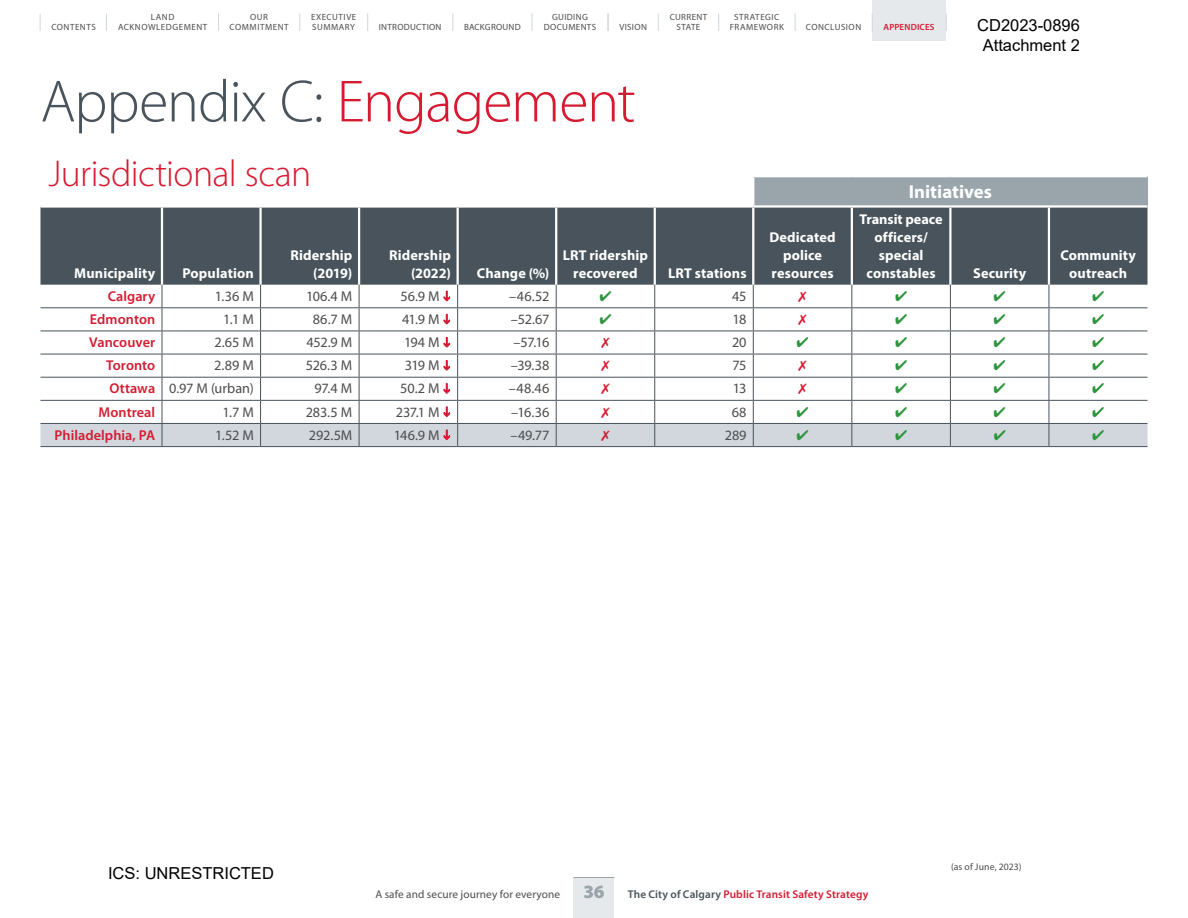
<style>
.page{position:relative;width:1188px;height:918px;background:#fff}
.page>*{position:absolute;margin:0;border:0;box-sizing:border-box;transform-origin:0 0}
.t1{font:300 60px "Myriad Pro";letter-spacing:-.02em;color:#48535b}
.t2{font:300 37.5px "Myriad Pro";letter-spacing:-.015em;color:#d51b32}
.t3{font:700 18.75px "Myriad Pro";letter-spacing:-.005em;color:#fff}
.t4{font:16.5px/19.8px "Arial";color:#000;text-align:center}
.t5{font:700 14.25px/18px "Myriad Pro";letter-spacing:.01em;color:#fff;text-align:center}
.t6{font:14.25px "Myriad Pro";letter-spacing:-.015em;color:#4d4d4f}
.t7{font:600 14.25px "Myriad Pro";letter-spacing:.005em;color:#d51b32}
.t8{font:11.25px "Myriad Pro";letter-spacing:.01em;color:#4d4d4f}
.t9{font:9.75px "Myriad Pro";letter-spacing:.015em;color:#4d4d4f}
.t10{font:9px/9.8px "Myriad Pro";letter-spacing:.05em;color:#4d4d4f;text-align:center}
.t11{font:9px "Myriad Pro";letter-spacing:.03em;color:#4d4d4f}
.t12{font:9px "Myriad Pro";letter-spacing:.025em;color:#4d4d4f}
.t13{font:600 9px "Myriad Pro";letter-spacing:.02em;color:#d51b32}
.s1{color:#d51b32}
.s2{font-weight:600;color:#d51b32}
.s3{font-weight:900;font-size:18.75px;color:#99a4ab}
.s4{font-weight:600;color:#48535b}
</style>
<div class="page">
<div style="left:753px;top:176px;width:395px;height:30px;background:#99a4ab"></div>
<div style="left:40px;top:206px;width:1108px;height:79px;background:#48535b"></div>
<hr style="left:752px;top:177px;width:2px;height:28px;background:#fff">
<hr style="left:161px;top:208px;width:2px;height:77px;background:#fff">
<hr style="left:259px;top:208px;width:3px;height:77px;background:#fff">
<hr style="left:358px;top:208px;width:2px;height:77px;background:#fff">
<hr style="left:457px;top:208px;width:2px;height:77px;background:#fff">
<hr style="left:555px;top:208px;width:2px;height:77px;background:#fff">
<hr style="left:654px;top:208px;width:2px;height:77px;background:#fff">
<hr style="left:752px;top:208px;width:2px;height:77px;background:#fff">
<hr style="left:851px;top:208px;width:2px;height:77px;background:#fff">
<hr style="left:949px;top:208px;width:3px;height:77px;background:#fff">
<hr style="left:1048px;top:208px;width:2px;height:77px;background:#fff">
<hr style="left:752px;top:175px;width:100px;height:2px;background:#fff">
<hr style="left:852px;top:175px;width:98px;height:2px;background:#fff">
<hr style="left:950px;top:175px;width:99px;height:2px;background:#fff">
<hr style="left:1049px;top:175px;width:98px;height:2px;background:#fff">
<hr style="left:40px;top:205px;width:122px;height:3px;background:#fff">
<hr style="left:162px;top:205px;width:99px;height:3px;background:#fff">
<hr style="left:261px;top:205px;width:98px;height:3px;background:#fff">
<hr style="left:359px;top:205px;width:99px;height:3px;background:#fff">
<hr style="left:458px;top:205px;width:98px;height:3px;background:#fff">
<hr style="left:556px;top:205px;width:99px;height:3px;background:#fff">
<hr style="left:655px;top:205px;width:98px;height:3px;background:#fff">
<hr style="left:753px;top:205px;width:99px;height:3px;background:#fff">
<hr style="left:852px;top:205px;width:98px;height:3px;background:#fff">
<hr style="left:950px;top:205px;width:99px;height:3px;background:#fff">
<hr style="left:1049px;top:205px;width:98px;height:3px;background:#fff">
<div style="left:872px;top:0;width:74px;height:40px;background:#e5e9ec"></div>
<svg style="left:218px;top:14px;width:1px;height:17px"></svg>
<svg style="left:299px;top:14px;width:1px;height:17px"></svg>
<svg style="left:367px;top:14px;width:1px;height:17px"></svg>
<svg style="left:452px;top:14px;width:1px;height:17px"></svg>
<svg style="left:532px;top:14px;width:1px;height:17px"></svg>
<svg style="left:106px;top:14px;width:1px;height:17px"></svg>
<svg style="left:608px;top:14px;width:1px;height:17px"></svg>
<svg style="left:658px;top:14px;width:1px;height:17px"></svg>
<svg style="left:718px;top:14px;width:1px;height:17px"></svg>
<svg style="left:795px;top:14px;width:1px;height:17px"></svg>
<svg style="left:872px;top:14px;width:1px;height:17px"></svg>
<svg style="left:946px;top:14px;width:1px;height:17px"></svg>
<svg style="left:40px;top:14px;width:1px;height:17px"></svg>
<div style="left:574px;top:878px;width:40px;height:40px;background:#e5e9ec"></div>
<hr style="left:574px;top:877px;width:40px;height:1px;background:#99a4ab">
<svg style="left:40px;top:285px;width:1108px;height:162px"></svg>
<p class="t10" style="left:230px;top:12px;width:61px">OUR<br>COMMITMENT</p>
<p class="t10" style="left:544px;top:12px;width:54px">GUIDING<br>DOCUMENTS</p>
<p class="t10" style="left:619px;top:22px;width:29px">VISION</p>
<p class="t10" style="left:670px;top:12px;width:39px">CURRENT<br>STATE</p>
<p class="t10" style="left:730px;top:12px;width:56px">STRATEGIC<br>FRAMEWORK</p>
<p class="t10" style="left:806px;top:22px;width:57px">CONCLUSION</p>
<p class="t13" style="left:884px;top:21px;width:52px">APPENDICES</p>
<p class="t10" style="left:311px;top:12px;width:47px;text-align:left">EXECUTIVE<br>SUMMARY</p>
<p class="t10" style="left:151px;top:12px;width:25px">LAND</p>
<p class="t10" style="left:51px;top:22px;width:46px">CONTENTS</p>
<p class="t10" style="left:118px;top:22px;width:91px">ACKNOWLEDGEMENT</p>
<p class="t12" style="left:464px;top:21px;width:58px">BACKGROUND</p>
<p class="t11" style="left:379px;top:21px;width:64px">INTRODUCTION</p>
<p class="t4" style="left:977px;top:15px;width:104px">CD2023-0896<br>Attachment 2</p>
<h1 class="t1" style="left:40px;top:65px;width:597px">Appendix C: <span class="s1">Engagement</span></h1>
<h2 class="t2" style="left:49px;top:151px;width:264px">Jurisdictional scan</h2>
<h3 class="t3" style="left:909px;top:180px;width:84px">Initiatives</h3>
<p class="t5" style="left:74px;top:264px;width:82px">Municipality</p>
<p class="t5" style="left:182px;top:264px;width:73px">Population</p>
<p class="t5" style="left:291px;top:246px;width:63px;text-align:right">Ridership (2019)</p>
<p class="t5" style="left:389px;top:246px;width:63px;text-align:right">Ridership (2022)</p>
<p class="t5" style="left:477px;top:264px;width:74px">Change (%)</p>
<p class="t5" style="left:563px;top:246px;width:87px">LRT ridership recovered</p>
<p class="t5" style="left:668px;top:264px;width:80px">LRT stations</p>
<p class="t5" style="left:770px;top:228px;width:68px">Dedicated police resources</p>
<p class="t5" style="left:860px;top:210px;width:85px">Transit peace officers/ special constables</p>
<p class="t5" style="left:973px;top:264px;width:54px">Security</p>
<p class="t5" style="left:1061px;top:246px;width:77px">Community outreach</p>
<p class="t7" style="left:108px;top:287px;width:49px">Calgary</p>
<p class="t6" style="left:215px;top:287px;width:41px">1.36 M</p>
<p class="t6" style="left:306px;top:287px;width:48px">106.4 M</p>
<p class="t6" style="left:401px;top:287px;width:41px">56.9 M</p>
<p class="t6" style="left:509px;top:287px;width:42px">–46.52</p>
<p class="t6" style="left:732px;top:287px;width:16px">45</p>
<p class="t7" style="left:90px;top:310px;width:67px">Edmonton</p>
<p class="t6" style="left:223px;top:310px;width:32px">1.1 M</p>
<p class="t6" style="left:313px;top:310px;width:41px">86.7 M</p>
<p class="t6" style="left:402px;top:310px;width:39px">41.9 M</p>
<p class="t6" style="left:511px;top:310px;width:40px">–52.67</p>
<p class="t6" style="left:733px;top:310px;width:15px">18</p>
<p class="t7" style="left:89px;top:333px;width:67px">Vancouver</p>
<p class="t6" style="left:214px;top:334px;width:41px">2.65 M</p>
<p class="t6" style="left:306px;top:334px;width:47px">452.9 M</p>
<p class="t6" style="left:404px;top:334px;width:37px">194 M</p>
<p class="t6" style="left:513px;top:334px;width:37px">–57.16</p>
<p class="t6" style="left:732px;top:334px;width:16px">20</p>
<p class="t7" style="left:106px;top:356px;width:51px">Toronto</p>
<p class="t6" style="left:214px;top:357px;width:41px">2.89 M</p>
<p class="t6" style="left:306px;top:357px;width:48px">526.3 M</p>
<p class="t6" style="left:405px;top:357px;width:36px">319 M</p>
<p class="t6" style="left:511px;top:357px;width:40px">–39.38</p>
<p class="t6" style="left:732px;top:357px;width:16px">75</p>
<p class="t6" style="left:109px;top:380px;width:146px"><span class="s2">Ottawa</span> 0.97 M (urban)</p>
<p class="t6" style="left:315px;top:380px;width:39px">97.4 M</p>
<p class="t6" style="left:400px;top:380px;width:41px">50.2 M</p>
<p class="t6" style="left:509px;top:380px;width:42px">–48.46</p>
<p class="t6" style="left:733px;top:380px;width:15px">13</p>
<p class="t7" style="left:99px;top:403px;width:58px">Montreal</p>
<p class="t6" style="left:223px;top:403px;width:33px">1.7 M</p>
<p class="t6" style="left:306px;top:403px;width:48px">283.5 M</p>
<p class="t6" style="left:396px;top:403px;width:45px">237.1 M</p>
<p class="t6" style="left:511px;top:403px;width:40px">–16.36</p>
<p class="t6" style="left:732px;top:403px;width:16px">68</p>
<p class="t7" style="left:55px;top:426px;width:102px">Philadelphia, PA</p>
<p class="t6" style="left:215px;top:426px;width:40px">1.52 M</p>
<p class="t6" style="left:309px;top:426px;width:45px">292.5M</p>
<p class="t6" style="left:394px;top:426px;width:47px">146.9 M</p>
<p class="t6" style="left:510px;top:426px;width:41px">–49.77</p>
<p class="t6" style="left:725px;top:426px;width:23px">289</p>
<p class="t4" style="left:108px;top:863px;width:167px">ICS: UNRESTRICTED</p>
<p class="t8" style="left:375px;top:887px;width:494px">A safe and secure journey for everyone <span class="s3">36</span> <span class="s4">The City of Calgary</span> <span class="s2">Public Transit Safety Strategy</span></p>
<p class="t9" style="left:951px;top:861px;width:72px">(as of June, 2023)</p>
</div>
